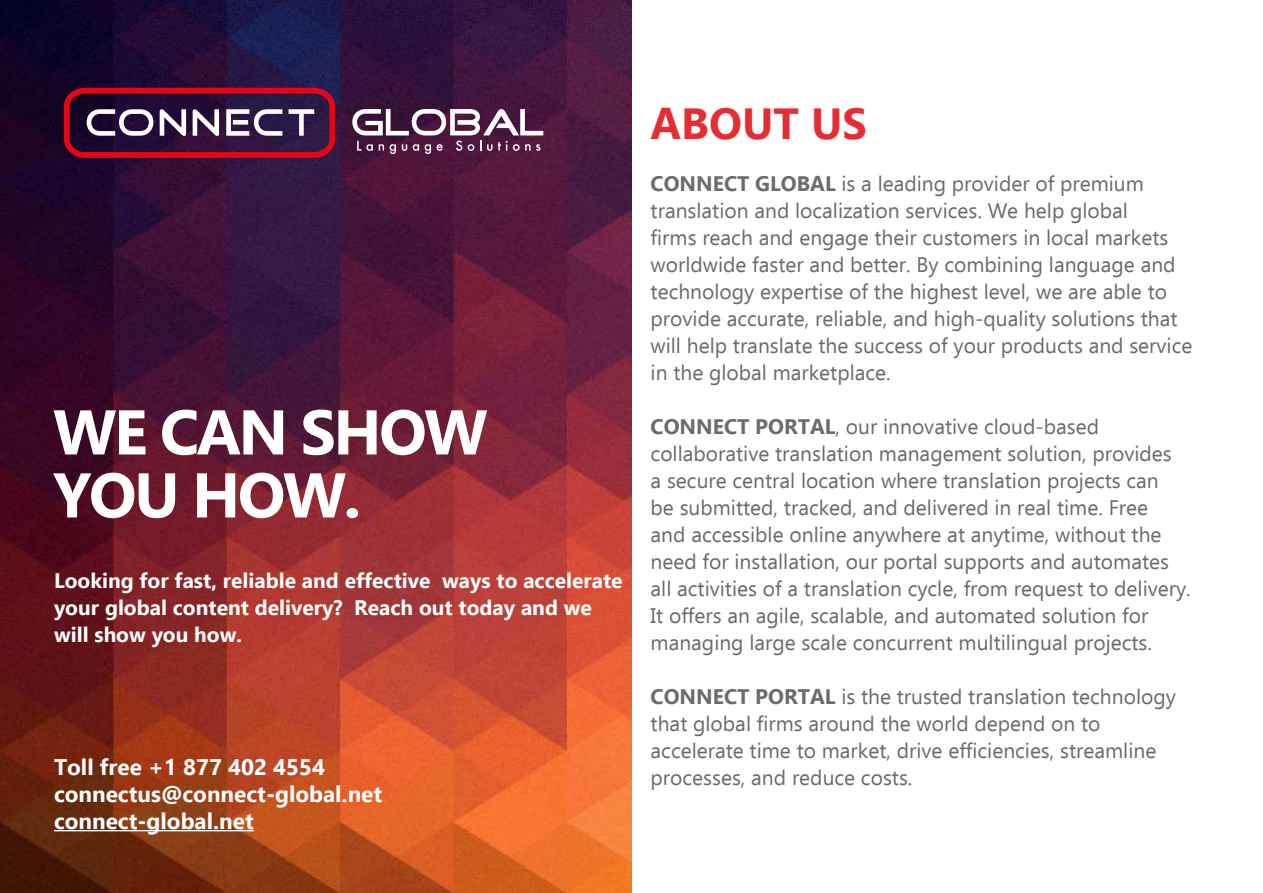
<style>
.page{position:relative;width:1263px;height:893px;background:#fff}
.page>*{position:absolute;margin:0;border:0;box-sizing:border-box;transform-origin:0 0}
.t1{font:700 63px/63px "Ebrima";letter-spacing:-.04em;color:#fff}
.t2{font:700 43.5px "Ebrima";color:#e62d33}
.t3{font:700 22.5px/27px "Ebrima";color:#fff}
.t4{font:21px/27px "Ebrima";color:#6b6b6a}
.t5{font:700 21px/27px "Ebrima";color:#fff}
.s1{font-weight:700}
</style>
<div class="page">
<img style="left:0;top:0;width:632px;height:893px">
<svg style="left:352px;top:109px;width:191px;height:45px"></svg>
<svg style="left:61px;top:85px;width:277px;height:76px;background:#5e2749"></svg>
<hr style="left:54px;top:830px;width:200px;height:1px;background:#fff">
<h1 class="t1" style="left:53px;top:407px;width:436px">WE CAN SHOW<br>YOU HOW.</h1>
<p class="t5" style="left:54px;top:569px;width:570px">Looking for fast, reliable and effective ways to accelerate your global content delivery? Reach out today and we will show you how.</p>
<p class="t3" style="left:54px;top:755px;width:330px">Toll free +1 877 402 4554 connectus@connect-global.net connect-global.net</p>
<h2 class="t2" style="left:651px;top:106px;width:218px">ABOUT US</h2>
<p class="t4" style="left:651px;top:172px;width:543px"><span class="s1">CONNECT GLOBAL</span> is a leading provider of premium translation and localization services. We help global<br>firms reach and engage their customers in local markets worldwide faster and better. By combining language and technology expertise of the highest level, we are able to provide accurate, reliable, and high-quality solutions that will help translate the success of your products and service in the global marketplace.</p>
<p class="t4" style="left:651px;top:415px;width:542px"><span class="s1">CONNECT PORTAL</span>, our innovative cloud-based collaborative translation management solution, provides<br>a secure central location where translation projects can<br>be submitted, tracked, and delivered in real time. Free<br>and accessible online anywhere at anytime, without the need for installation, our portal supports and automates all activities of a translation cycle, from request to delivery.<br>It offers an agile, scalable, and automated solution for managing large scale concurrent multilingual projects.</p>
<p class="t4" style="left:651px;top:685px;width:527px"><span class="s1">CONNECT PORTAL</span> is the trusted translation technology that global firms around the world depend on to accelerate time to market, drive efficiencies, streamline processes, and reduce costs.</p>
</div>
